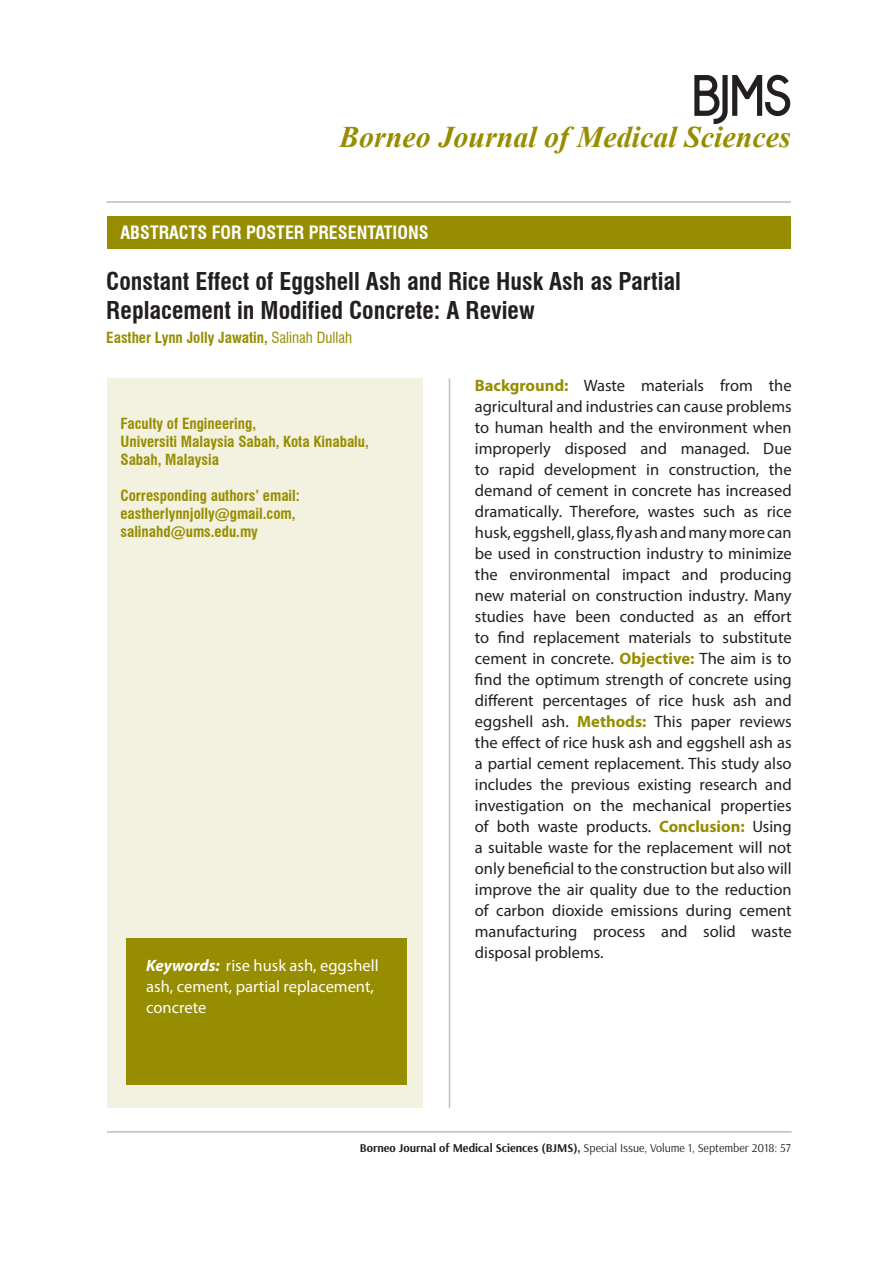
<style>
.page{position:relative;width:893px;height:1263px;background:#fff}
.page>*{position:absolute;margin:0;border:0;box-sizing:border-box;transform-origin:0 0}
.t1{font:italic 700 30px "Times New Roman";color:#968d00}
.t2{font:700 condensed 24px/28.8px "Swiss 721 BT";color:#231f20}
.t3{font:700 condensed 18px "Swiss 721 BT";color:#fff}
.Body_Text{font:16.5px/21px "Myriad Pro";color:#231f20;text-align:justify}
.Heading_2{font:16.5px/21px "Myriad Pro";color:#fff}
.t4{font:700 condensed 15px/18px "Swiss 721 BT";color:#968d00}
.t5{font:700 12px "Arsenal";color:#231f20}
.s1{font-weight:400}
.s2{font-weight:700;font-style:italic}
.s3{font-weight:700;color:#968d00}
</style>
<div class="page">
<div style="left:107px;top:216px;width:684px;height:33px;background:#968d00"></div>
<svg style="left:694px;top:74px;width:97px;height:50px"></svg>
<hr style="left:106px;top:201px;width:685px;height:2px;background:#bcbdc0">
<hr style="left:107px;top:1131px;width:685px;height:2px;background:#bcbdc0">
<div style="left:107px;top:378px;width:315px;height:730px;background:#f3f1df"></div>
<div style="left:126px;top:938px;width:281px;height:147px;background:#968d00"></div>
<hr style="left:449px;top:378px;width:1px;height:730px;background:#bcbdc0">
<p class="t1" style="left:339px;top:116px;width:453px">Borneo Journal of Medical Sciences</p>
<p class="t3" style="left:120px;top:222px;width:310px">ABSTRACTS FOR POSTER PRESENTATIONS</p>
<p class="t2" style="left:106px;top:267px;width:576px">Constant Effect of Eggshell Ash and Rice Husk Ash as Partial<br>Replacement in Modified Concrete: A Review</p>
<p class="t4" style="left:106px;top:328px;width:247px">Easther Lynn Jolly Jawatin, <span class="s1">Salinah Dullah</span></p>
<p class="t4" style="left:120px;top:414px;width:137px">Faculty of Engineering,</p>
<p class="t4" style="left:120px;top:432px;width:250px">Universiti Malaysia Sabah, Kota Kinabalu,<br>Sabah, Malaysia</p>
<p class="t4" style="left:120px;top:486px;width:181px">Corresponding authors’ email: eastherlynnjolly@gmail.com,</p>
<p class="t4" style="left:120px;top:522px;width:139px">salinahd@ums.edu.my</p>
<p class="Heading_2" style="left:146px;top:955px;width:234px"><span class="s2">Keywords:</span> rise husk ash, eggshell ash, cement, partial replacement, concrete</p>
<p class="Body_Text" style="left:475px;top:375px;width:318px"><span class="s3">Background:</span> Waste materials from the agricultural and industries can cause problems to human health and the environment when improperly disposed and managed. Due to rapid development in construction, the demand of cement in concrete has increased dramatically. Therefore, wastes such as rice husk, eggshell, glass, fly ash and many more can be used in construction industry to minimize the environmental impact and producing new material on construction industry. Many studies have been conducted as an effort to find replacement materials to substitute cement in concrete. <span class="s3">Objective:</span> The aim is to find the optimum strength of concrete using different percentages of rice husk ash and eggshell ash. <span class="s3">Methods:</span> This paper reviews the effect of rice husk ash and eggshell ash as a partial cement replacement. This study also includes the previous existing research and investigation on the mechanical properties of both waste products. <span class="s3">Conclusion:</span> Using a suitable waste for the replacement will not only beneficial to the construction but also will improve the air quality due to the reduction of carbon dioxide emissions during cement manufacturing process and solid waste disposal problems.</p>
<p class="t5" style="left:360px;top:1141px;width:432px">Borneo Journal of Medical Sciences (BJMS), <span class="s1">Special Issue, Volume 1, September 2018: 57</span></p>
</div>
